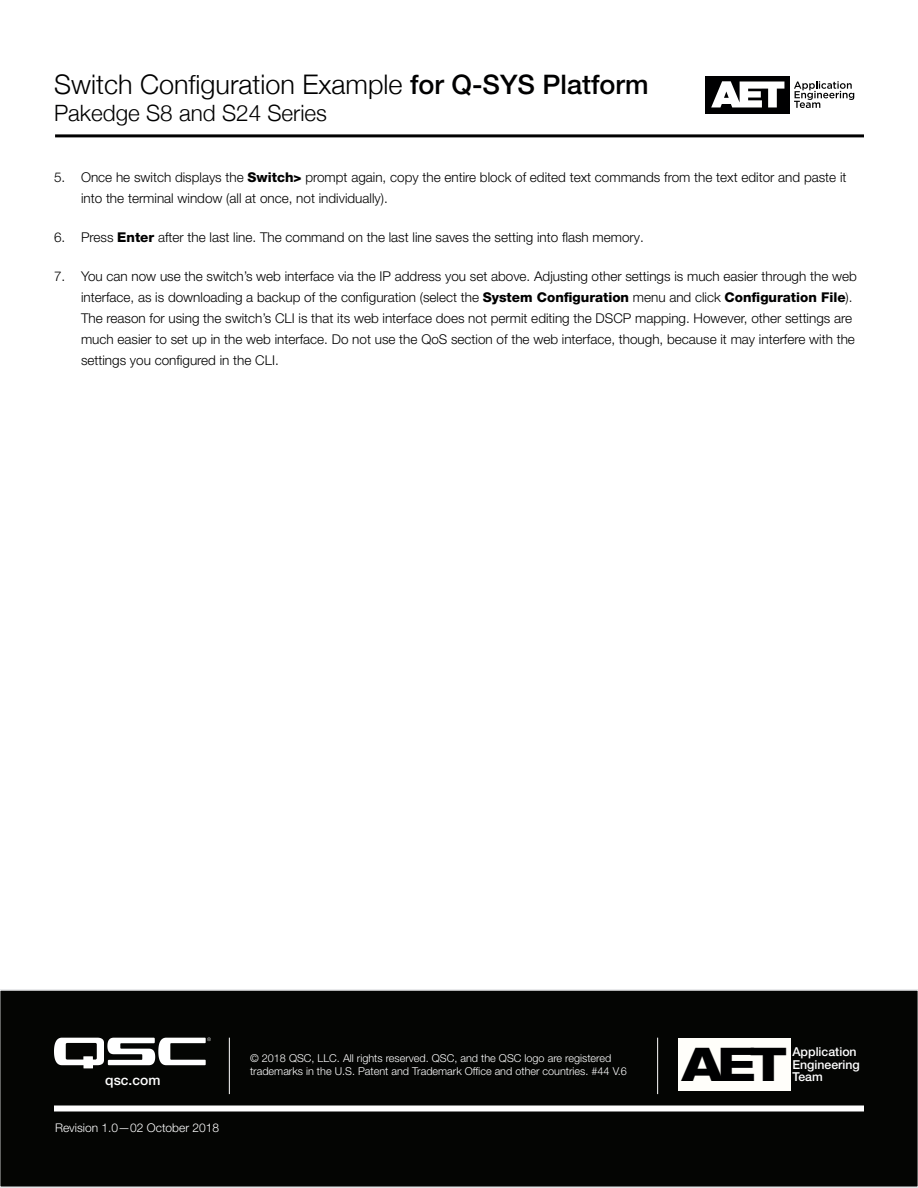
<style>
.page{position:relative;width:918px;height:1188px;background:#fff}
.page>*{position:absolute;margin:0;border:0;box-sizing:border-box;transform-origin:0 0}
.t1{font:800 expanded 46.5px "Helvetica Neue LT Pro";color:#000001}
.t2{font:300 27px "Helvetica Neue";color:#000001}
.t3{font:300 22.5px "Helvetica Neue";color:#000001}
.t4{font:500 13.8px "Helvetica Neue LT Pro";color:#fff}
.t5{font:300 13.5px/21px "Helvetica Neue LT Pro";color:#000001}
.t6{font:500 12.3px/12.3px "Helvetica Neue LT Pro";color:#fff}
.t7{font:300 12px "Helvetica Neue LT Pro";color:#fff}
.t8{font:300 10.8px/13.5px "Helvetica Neue LT Pro";color:#fff}
.s1{font-family:"Helvetica Neue LT Pro";font-weight:500}
.s2{font-weight:800}
</style>
<div class="page">
<div style="left:0;top:989px;width:918px;height:199px;background:#040503"></div>
<div style="left:54px;top:1106px;width:810px;height:6px;background:#fff"></div>
<hr style="left:229px;top:1038px;width:1px;height:56px;background:#fff">
<hr style="left:657px;top:1038px;width:1px;height:56px;background:#fff">
<svg style="left:54px;top:1037px;width:157px;height:31px"></svg>
<hr style="left:55px;top:134px;width:809px;height:3px;background:#000001">
<div style="left:705px;top:76px;width:85px;height:37px;background:#000001"></div>
<svg style="left:711px;top:81px;width:73px;height:26px"></svg>
<svg style="left:794px;top:81px;width:60px;height:27px"></svg>
<div style="left:678px;top:1038px;width:112px;height:52px;background:#fffefa"></div>
<h2 class="t2" style="left:54px;top:68px;width:596px">Switch Configuration Example <span class="s1">for Q-SYS Platform</span></h2>
<h3 class="t3" style="left:54px;top:99px;width:275px">Pakedge S8 and S24 Series</h3>
<p class="t5" style="left:81px;top:167px;width:767px;text-indent:-27px">5. Once he switch displays the <span class="s2">Switch&gt;</span> prompt again, copy the entire block of edited text commands from the text editor and paste it into the terminal window (all at once, not individually).</p>
<p class="t5" style="left:54px;top:227px;width:591px">6. Press <span class="s2">Enter</span> after the last line. The command on the last line saves the setting into flash memory.</p>
<p class="t5" style="left:81px;top:266px;width:777px;text-indent:-27px">7. You can now use the switch’s web interface via the IP address you set above. Adjusting other settings is much easier through the web interface, as is downloading a backup of the configuration (select the <span class="s2">System Configuration</span> menu and click <span class="s2">Configuration File</span>).<br>The reason for using the switch’s CLI is that its web interface does not permit editing the DSCP mapping. However, other settings are much easier to set up in the web interface. Do not use the QoS section of the web interface, though, because it may interfere with the settings you configured in the CLI.</p>
<p class="t4" style="left:105px;top:1071px;width:57px">qsc.com</p>
<p class="t7" style="left:55px;top:1120px;width:166px">Revision 1.0—02 October 2018</p>
<p class="t8" style="left:250px;top:1051px;width:378px">© 2018 QSC, LLC. All rights reserved. QSC, and the QSC logo are registered trademarks in the U.S. Patent and Trademark Office and other countries. #44 V.6</p>
<h1 class="t1" style="left:682px;top:1034px;width:105px">AET</h1>
<p class="t6" style="left:792px;top:1046px;width:69px">Application<br>Engineering<br>Team</p>
</div>
